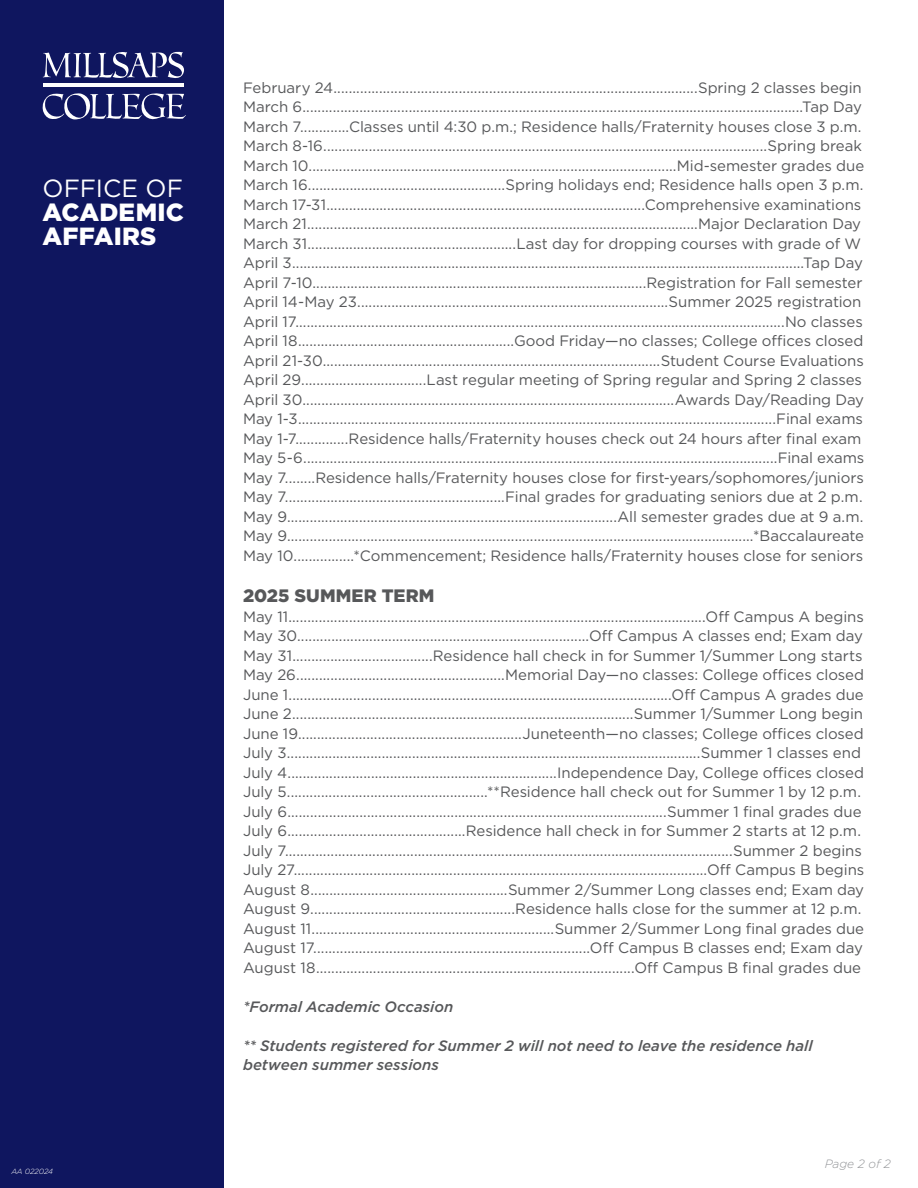
<style>
.page{position:relative;width:918px;height:1188px;background:#fff}
.page>*{position:absolute;margin:0;border:0;box-sizing:border-box;transform-origin:0 0}
.t1{font:900 24.9px/23.9px "Gotham";letter-spacing:.005em;color:#fff}
.t2{font:24.9px "Gotham";color:#fff}
.t3{font:900 18px "Gotham";letter-spacing:.005em;color:#57585a}
.t4{font:15px "Gotham";letter-spacing:-.005em;color:#57585a}
.t5{font:italic 500 15px "Gotham";color:#57585a}
.t6{font:italic 300 12px "Gotham";color:#939598}
.t7{font:italic 300 7.5px "Gotham";letter-spacing:-.01em;color:#fff}
</style>
<div class="page">
<div style="left:0;top:0;width:224px;height:1188px;background:#0f165f"></div>
<svg style="left:43px;top:52px;width:141px;height:26px"></svg>
<svg style="left:43px;top:93px;width:143px;height:26px"></svg>
<hr style="left:43px;top:84px;width:141px;height:3px;background:#fff">
<p class="t2" style="left:43px;top:172px;width:142px">OFFICE OF</p>
<p class="t1" style="left:43px;top:200px;width:143px">ACADEMIC<br>AFFAIRS</p>
<p class="t7" style="left:11px;top:1167px;width:43px">AA 022024</p>
<p class="t4" style="left:243px;top:78px;width:620px">February 24................................................................................................Spring 2 classes begin</p>
<p class="t4" style="left:243px;top:98px;width:620px">March 6....................................................................................................................................Tap Day</p>
<p class="t4" style="left:243px;top:117px;width:620px">March 7.............Classes until 4:30 p.m.; Residence halls/Fraternity houses close 3 p.m.</p>
<p class="t4" style="left:243px;top:137px;width:620px">March 8-16.....................................................................................................................Spring break</p>
<p class="t4" style="left:243px;top:156px;width:623px">March 10.................................................................................................Mid-semester grades due</p>
<p class="t4" style="left:243px;top:176px;width:622px">March 16....................................................Spring holidays end; Residence halls open 3 p.m.</p>
<p class="t4" style="left:243px;top:195px;width:620px">March 17-31....................................................................................Comprehensive examinations</p>
<p class="t4" style="left:243px;top:215px;width:620px">March 21.......................................................................................................Major Declaration Day</p>
<p class="t4" style="left:243px;top:234px;width:620px">March 31.......................................................Last day for dropping courses with grade of W</p>
<p class="t4" style="left:243px;top:254px;width:621px">April 3.......................................................................................................................................Tap Day</p>
<p class="t4" style="left:243px;top:273px;width:621px">April 7-10........................................................................................Registration for Fall semester</p>
<p class="t4" style="left:243px;top:293px;width:620px">April 14-May 23..................................................................................Summer 2025 registration</p>
<p class="t4" style="left:243px;top:312px;width:621px">April 17.................................................................................................................................No classes</p>
<p class="t4" style="left:243px;top:332px;width:622px">April 18.........................................................Good Friday—no classes; College offices closed</p>
<p class="t4" style="left:243px;top:351px;width:622px">April 21-30.........................................................................................Student Course Evaluations</p>
<p class="t4" style="left:243px;top:371px;width:621px">April 29.................................Last regular meeting of Spring regular and Spring 2 classes</p>
<p class="t4" style="left:243px;top:390px;width:623px">April 30..................................................................................................Awards Day/Reading Day</p>
<p class="t4" style="left:243px;top:410px;width:622px">May 1-3..............................................................................................................................Final exams</p>
<p class="t4" style="left:243px;top:429px;width:620px">May 1-7..............Residence halls/Fraternity houses check out 24 hours after final exam</p>
<p class="t4" style="left:243px;top:449px;width:623px">May 5-6.............................................................................................................................Final exams</p>
<p class="t4" style="left:243px;top:468px;width:622px">May 7........Residence halls/Fraternity houses close for first-years/sophomores/juniors</p>
<p class="t4" style="left:243px;top:488px;width:621px">May 7..........................................................Final grades for graduating seniors due at 2 p.m.</p>
<p class="t4" style="left:243px;top:507px;width:622px">May 9.......................................................................................All semester grades due at 9 a.m.</p>
<p class="t4" style="left:243px;top:527px;width:623px">May 9...........................................................................................................................*Baccalaureate</p>
<p class="t4" style="left:243px;top:546px;width:622px">May 10................*Commencement; Residence halls/Fraternity houses close for seniors</p>
<p class="t3" style="left:243px;top:583px;width:193px">2025 SUMMER TERM</p>
<p class="t4" style="left:243px;top:607px;width:622px">May 11..............................................................................................................Off Campus A begins</p>
<p class="t4" style="left:243px;top:626px;width:621px">May 30.............................................................................Off Campus A classes end; Exam day</p>
<p class="t4" style="left:243px;top:646px;width:621px">May 31.....................................Residence hall check in for Summer 1/Summer Long starts</p>
<p class="t4" style="left:243px;top:665px;width:623px">May 26.......................................................Memorial Day—no classes: College offices closed</p>
<p class="t4" style="left:243px;top:685px;width:622px">June 1.....................................................................................................Off Campus A grades due</p>
<p class="t4" style="left:243px;top:704px;width:622px">June 2..........................................................................................Summer 1/Summer Long begin</p>
<p class="t4" style="left:243px;top:724px;width:622px">June 19...........................................................Juneteenth—no classes; College offices closed</p>
<p class="t4" style="left:243px;top:743px;width:620px">July 3.............................................................................................................Summer 1 classes end</p>
<p class="t4" style="left:243px;top:763px;width:623px">July 4.......................................................................Independence Day, College offices closed</p>
<p class="t4" style="left:243px;top:782px;width:620px">July 5.....................................................**Residence hall check out for Summer 1 by 12 p.m.</p>
<p class="t4" style="left:243px;top:802px;width:620px">July 6....................................................................................................Summer 1 final grades due</p>
<p class="t4" style="left:243px;top:821px;width:620px">July 6...............................................Residence hall check in for Summer 2 starts at 12 p.m.</p>
<p class="t4" style="left:243px;top:841px;width:620px">July 7......................................................................................................................Summer 2 begins</p>
<p class="t4" style="left:243px;top:860px;width:623px">July 27.............................................................................................................Off Campus B begins</p>
<p class="t4" style="left:243px;top:880px;width:623px">August 8....................................................Summer 2/Summer Long classes end; Exam day</p>
<p class="t4" style="left:243px;top:899px;width:620px">August 9......................................................Residence halls close for the summer at 12 p.m.</p>
<p class="t4" style="left:243px;top:919px;width:623px">August 11................................................................Summer 2/Summer Long final grades due</p>
<p class="t4" style="left:243px;top:938px;width:621px">August 17.........................................................................Off Campus B classes end; Exam day</p>
<p class="t4" style="left:243px;top:958px;width:620px">August 18....................................................................................Off Campus B final grades due</p>
<p class="t5" style="left:243px;top:996px;width:212px">*Formal Academic Occasion</p>
<p class="t5" style="left:243px;top:1035px;width:571px">** Students registered for Summer 2 will not need to leave the residence hall</p>
<p class="t5" style="left:243px;top:1055px;width:198px">between summer sessions</p>
<p class="t6" style="left:825px;top:1156px;width:68px">Page 2 of 2</p>
</div>
